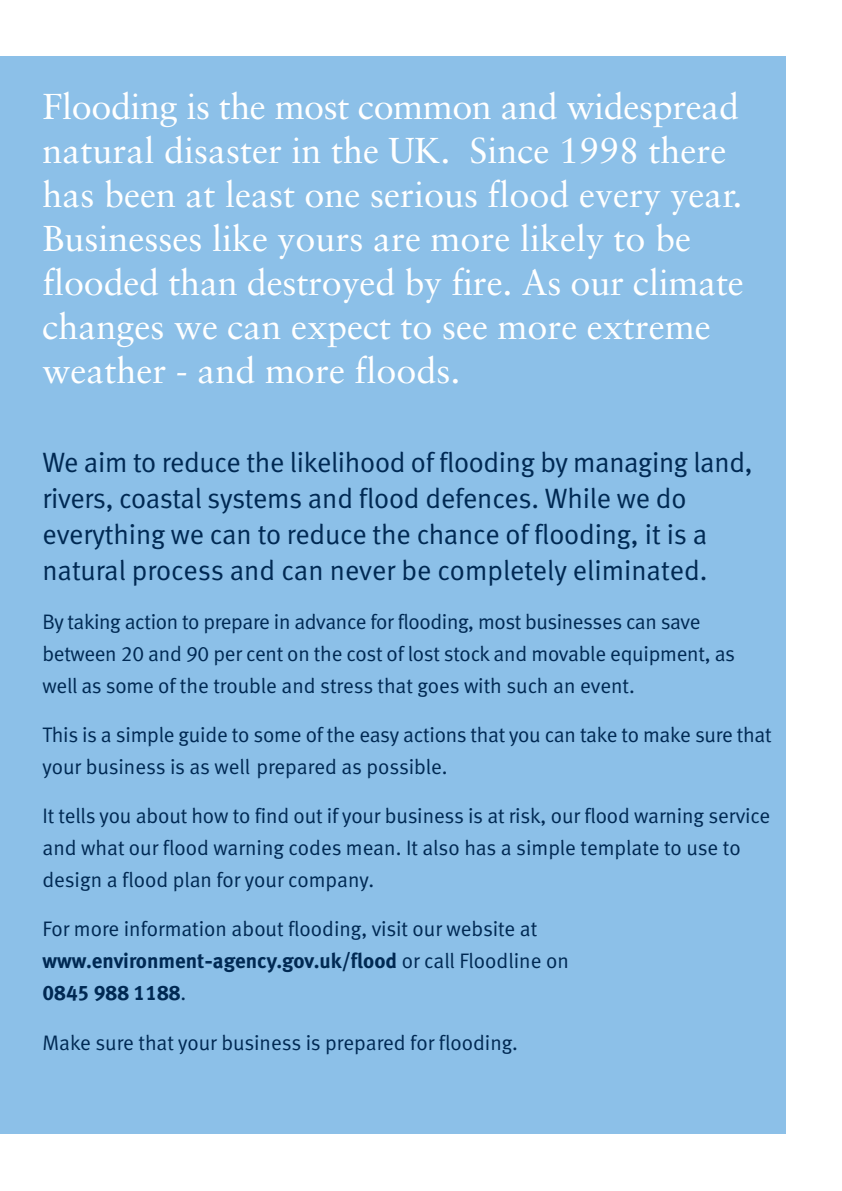
<style>
.page{position:relative;width:842px;height:1191px;background:#fff}
.page>*{position:absolute;margin:0;border:0;box-sizing:border-box;transform-origin:0 0}
.t1{font:36px/44px "EA Sabon Roman";color:#fff}
.t2{font:28px/36px "EA Meta Normal Roman";letter-spacing:-.01em;color:#002953}
.t3{font:21px/32px "EA Meta Normal Roman";letter-spacing:-.01em;color:#002953}
.t4{font:21px/32px "EA Meta Bold Roman";color:#002953}
.s1{font-family:"Helvetica Neue";font-weight:700}
.s2{font-family:"EA Meta Normal Roman"}
</style>
<div class="page">
<div style="left:0;top:56px;width:786px;height:1078px;background:#8cc0e8"></div>
<p class="t1" style="left:43px;top:84px;width:703px">Flooding is the most common and widespread natural disaster in the UK. Since 1998 there has been at least one serious flood every year.<br>Businesses like yours are more likely to be flooded than destroyed by fire. As our climate changes we can expect to see more extreme weather - and more floods.</p>
<h2 class="t2" style="left:43px;top:444px;width:712px">We aim to reduce the likelihood of flooding by managing land, rivers, coastal systems and flood defences. While we do everything we can to reduce the chance of flooding, it is a natural process and can never be completely eliminated.</h2>
<p class="t3" style="left:43px;top:606px;width:694px">By taking action to prepare in advance for flooding, most businesses can save between 20 and 90 per cent on the cost of lost stock and movable equipment, as well as some of the trouble and stress that goes with such an event.</p>
<p class="t3" style="left:43px;top:719px;width:731px">This is a simple guide to some of the easy actions that you can take to make sure that your business is as well prepared as possible.</p>
<p class="t3" style="left:43px;top:800px;width:729px">It tells you about how to find out if your business is at risk, our flood warning service and what our flood warning codes mean. It also has a simple template to use to design a flood plan for your company.</p>
<p class="t3" style="left:43px;top:913px;width:496px">For more information about flooding, visit our website at</p>
<p class="t4" style="left:43px;top:945px;width:528px">www.environment<span class="s1">-</span>agency.gov.uk/flood <span class="s2">or call Floodline on<br></span>0845 988 1188<span class="s2">.</span></p>
<p class="t3" style="left:43px;top:1026px;width:477px">Make sure that your business is prepared for flooding.</p>
</div>
